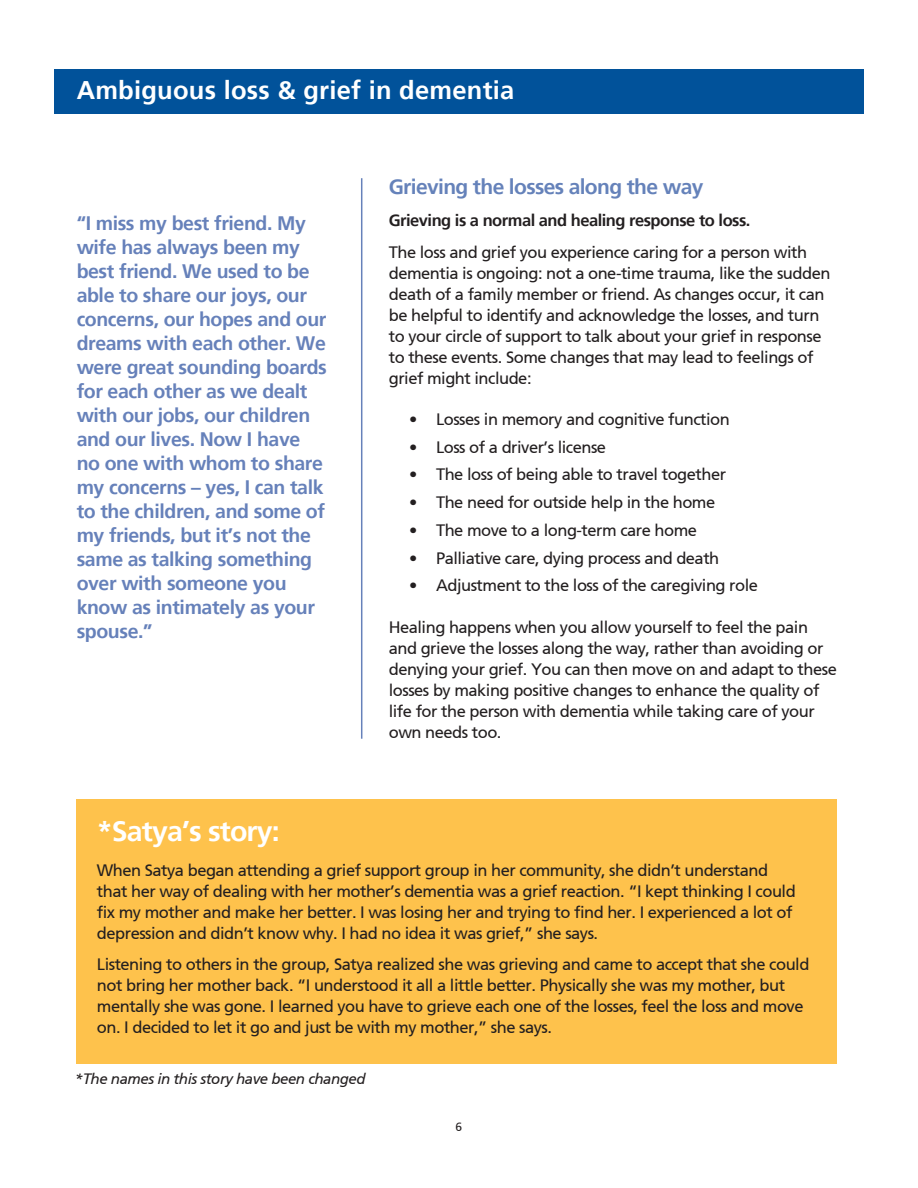
<style>
.page{position:relative;width:918px;height:1188px;background:#fff}
.page>*{position:absolute;margin:0;border:0;box-sizing:border-box;transform-origin:0 0}
.Subhead{font:700 28.5px "Frutiger 65";letter-spacing:-.03em;color:#fff}
.t1{font:700 25.5px "Frutiger 65";letter-spacing:.01em;color:#fff}
.Subhead-2{font:700 21px "Frutiger 65";letter-spacing:-.03em;color:#6582ba}
.body_text{font:700 19.5px/24px "Frutiger 65";letter-spacing:-.02em;color:#6681ba}
.body_text-2{font:16.5px/21px "Frutiger 55 Roman";letter-spacing:-.03em;color:#231f20}
.body_text-3{font:700 16.5px "Frutiger 65";letter-spacing:-.03em;color:#231f20}
.body_text-4{font:italic 15px "Frutiger 56";letter-spacing:-.03em;color:#231f20}
.t2{font:12px "Frutiger 55 Roman";color:#231f20}
</style>
<div class="page">
<div style="left:54px;top:69px;width:810px;height:45px;background:#01529a"></div>
<hr style="left:361px;top:178px;width:1px;height:561px;background:#6681ba">
<div style="left:77px;top:800px;width:760px;height:264px;background:#fec24c"></div>
<h2 class="t1" style="left:77px;top:75px;width:439px">Ambiguous loss &amp; grief in dementia</h2>
<p class="body_text" style="left:77px;top:211px;width:252px">“I miss my best friend. My wife has always been my best friend. We used to be able to share our joys, our concerns, our hopes and our dreams with each other. We were great sounding boards for each other as we dealt with our jobs, our children and our lives. Now I have no one with whom to share my concerns – yes, I can talk to the children, and some of my friends, but it’s not the same as talking something over with someone you know as intimately as your spouse.”</p>
<p class="Subhead-2" style="left:389px;top:174px;width:316px">Grieving the losses along the way</p>
<p class="body_text-3" style="left:389px;top:210px;width:363px">Grieving is a normal and healing response to loss.</p>
<p class="body_text-2" style="left:389px;top:241px;width:443px">The loss and grief you experience caring for a person with dementia is ongoing: not a one-time trauma, like the sudden death of a family member or friend. As changes occur, it can be helpful to identify and acknowledge the losses, and turn to your circle of support to talk about your grief in response to these events. Some changes that may lead to feelings of grief might include:</p>
<p class="body_text-2" style="left:409px;top:409px;width:322px">• Losses in memory and cognitive function</p>
<p class="body_text-2" style="left:409px;top:436px;width:199px">• Loss of a driver’s license</p>
<p class="body_text-2" style="left:409px;top:464px;width:319px">• The loss of being able to travel together</p>
<p class="body_text-2" style="left:409px;top:492px;width:308px">• The need for outside help in the home</p>
<p class="body_text-2" style="left:409px;top:520px;width:290px">• The move to a long-term care home</p>
<p class="body_text-2" style="left:409px;top:547px;width:312px">• Palliative care, dying process and death</p>
<p class="body_text-2" style="left:409px;top:575px;width:351px">• Adjustment to the loss of the caregiving role</p>
<p class="body_text-2" style="left:389px;top:616px;width:450px">Healing happens when you allow yourself to feel the pain and grieve the losses along the way, rather than avoiding or denying your grief. You can then move on and adapt to these losses by making positive changes to enhance the quality of life for the person with dementia while taking care of your own needs too.</p>
<p class="Subhead" style="left:97px;top:814px;width:184px">*Satya’s story:</p>
<p class="body_text-2" style="left:97px;top:859px;width:700px">When Satya began attending a grief support group in her community, she didn’t understand that her way of dealing with her mother’s dementia was a grief reaction. “I kept thinking I could fix my mother and make her better. I was losing her and trying to find her. I experienced a lot of depression and didn’t know why. I had no idea it was grief,” she says.</p>
<p class="body_text-2" style="left:97px;top:954px;width:714px">Listening to others in the group, Satya realized she was grieving and came to accept that she could not bring her mother back. “I understood it all a little better. Physically she was my mother, but mentally she was gone. I learned you have to grieve each one of the losses, feel the loss and move on. I decided to let it go and just be with my mother,” she says.</p>
<p class="body_text-4" style="left:75px;top:1070px;width:292px">*The names in this story have been changed</p>
<p class="t2" style="left:456px;top:1120px;width:8px">6</p>
</div>
